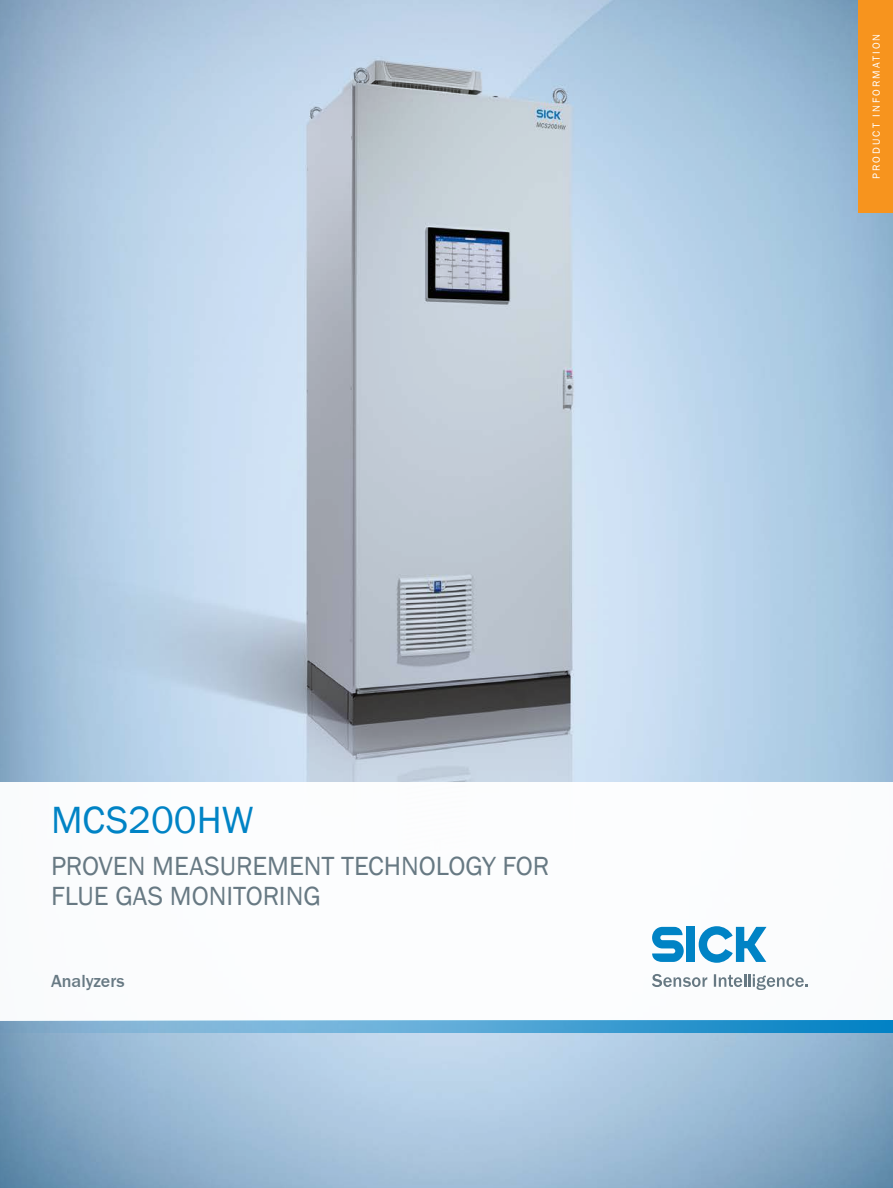
<style>
.page{position:relative;width:893px;height:1188px;background:#fff}
.page>*{position:absolute;margin:0;border:0;box-sizing:border-box;transform-origin:0 0}
.t1{font:39px "SICK Franklin";color:#0083c5}
.t2{font:27px/30px "SICK Franklin";color:#677983}
.t3{font:500 18px "SICK Franklin";color:#677983}
.t4{font:10.5px "SICK Franklin";letter-spacing:.195em;color:#fff}
</style>
<div class="page">
<img style="left:0;top:0;width:893px;height:1188px">
<div style="left:859px;top:0;width:34px;height:213px;background:#f7941e"></div>
<div style="left:0;top:782px;width:893px;height:238px;background:#fff"></div>
<svg style="left:0;top:1020px;width:893px;height:13px;background:#57a5d2"></svg>
<svg style="left:652px;top:927px;width:32px;height:35px"></svg>
<div style="left:687px;top:927px;width:8px;height:35px;background:#0083c5"></div>
<svg style="left:699px;top:926px;width:67px;height:37px"></svg>
<svg style="left:652px;top:974px;width:55px;height:13px"></svg>
<svg style="left:714px;top:974px;width:94px;height:16px"></svg>
<h1 class="t1" style="left:51px;top:796px;width:204px">MCS200HW</h1>
<p class="t2" style="left:51px;top:851px;width:467px">PROVEN MEASUREMENT TECHNOLOGY FOR<br>FLUE GAS MON</p>
<p class="t2" style="left:227px;top:881px;width:96px">ITORING</p>
<p class="t3" style="left:51px;top:970px;width:75px">Analyzers</p>
<p class="t4" style="left:870px;top:179px;width:147px;rotate:-90deg">Product Informati on</p>
</div>
